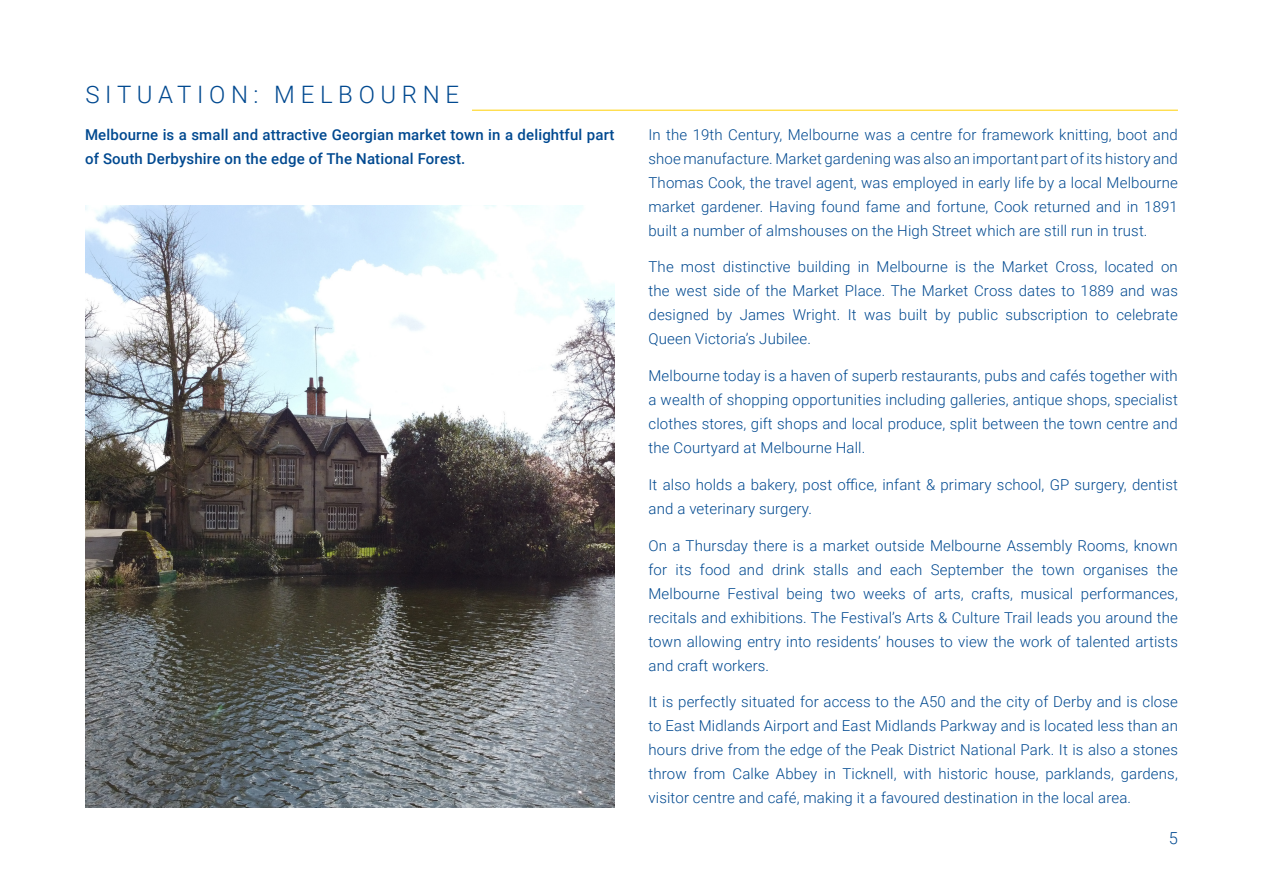
<style>
.page{position:relative;width:1263px;height:893px;background:#fff}
.page>*{position:absolute;margin:0;border:0;box-sizing:border-box;transform-origin:0 0}
.t1{font:300 24px "Roboto";letter-spacing:.235em;color:#014990}
.t2{font:300 16.5px "Roboto";color:#014990}
.t3{font:300 15px/24px "Roboto";letter-spacing:.01em;color:#014990;text-align:justify}
.t4{font:500 15px/24px "Roboto";letter-spacing:.01em;color:#014990}
</style>
<div class="page">
<hr style="left:472px;top:110px;width:706px;height:1px;background:#ffd000">
<img style="left:85px;top:206px;width:529px;height:602px">
<p class="t1" style="left:85px;top:78px;width:375px">SITUATION: MELBOURNE</p>
<p class="t4" style="left:85px;top:122px;width:531px">Melbourne is a small and attractive Georgian market town in a delightful part of South Derbyshire on the edge of The National Forest.</p>
<p class="t3" style="left:648px;top:122px;width:531px">In the 19th Century, Melbourne was a centre for framework knitting, boot and shoe manufacture. Market gardening was also an important part of its history and Thomas Cook, the travel agent, was employed in early life by a local Melbourne market gardener. Having found fame and fortune, Cook returned and in 1891 built a number of almshouses on the High Street which are still run in trust.</p>
<p class="t3" style="left:648px;top:254px;width:531px">The most distinctive building in Melbourne is the Market Cross, located on the west side of the Market Place. The Market Cross dates to 1889 and was designed by James Wright. It was built by public subscription to celebrate Queen Victoria’s Jubilee.</p>
<p class="t3" style="left:648px;top:363px;width:531px">Melbourne today is a haven of superb restaurants, pubs and cafés together with a wealth of shopping opportunities including galleries, antique shops, specialist clothes stores, gift shops and local produce, split between the town centre and the Courtyard at Melbourne Hall.</p>
<p class="t3" style="left:648px;top:472px;width:531px">It also holds a bakery, post office, infant &amp; primary school, GP surgery, dentist and a veterinary surgery.</p>
<p class="t3" style="left:648px;top:533px;width:531px">On a Thursday there is a market outside Melbourne Assembly Rooms, known for its food and drink stalls and each September the town organises the Melbourne Festival being two weeks of arts, crafts, musical performances, recitals and exhibitions. The Festival’s Arts &amp; Culture Trail leads you around the town allowing entry into residents’ houses to view the work of talented artists and craft workers.</p>
<p class="t3" style="left:648px;top:689px;width:531px">It is perfectly situated for access to the A50 and the city of Derby and is close to East Midlands Airport and East Midlands Parkway and is located less than an hours drive from the edge of the Peak District National Park. It is also a stones throw from Calke Abbey in Ticknell, with historic house, parklands, gardens, visitor centre and café, making it a favoured destination in the local area.</p>
<p class="t2" style="left:1169px;top:827px;width:11px">5</p>
</div>
